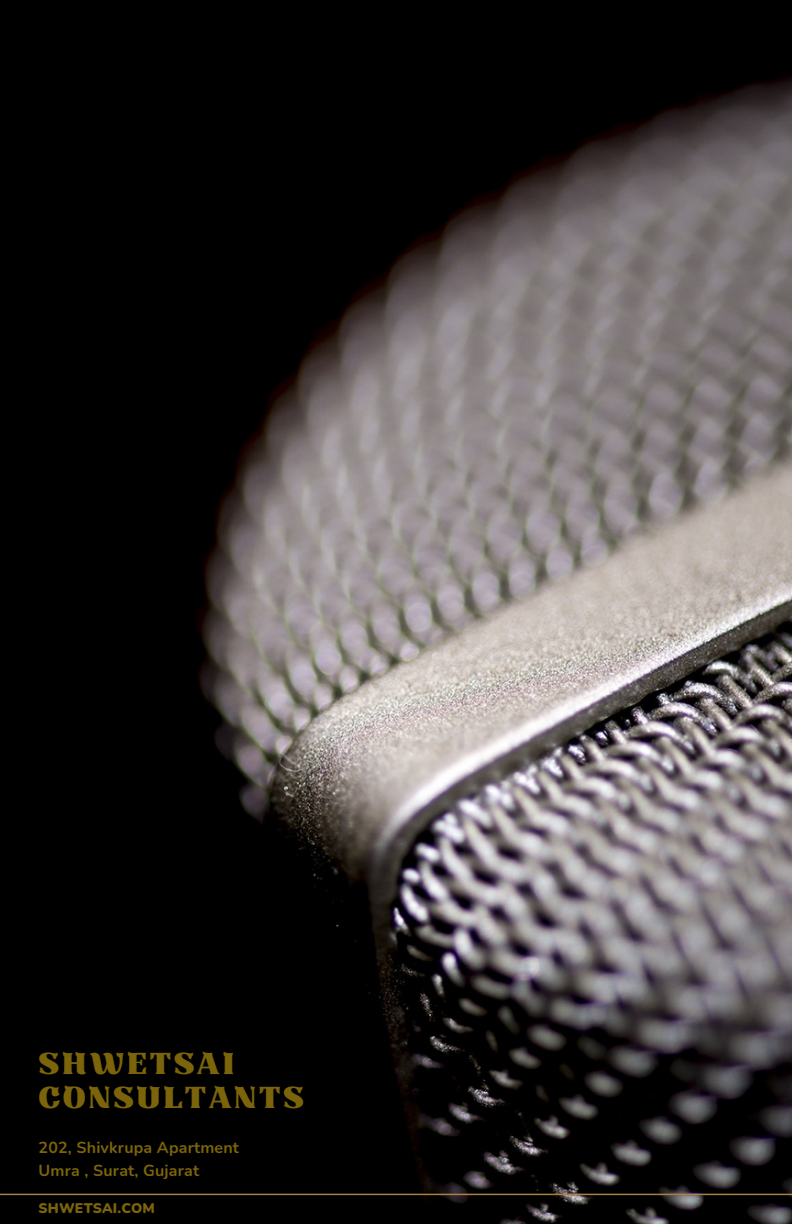
<style>
.page{position:relative;width:792px;height:1224px;background:#fff}
.page>*{position:absolute;margin:0;border:0;box-sizing:border-box;transform-origin:0 0}
.t1{font:30px/34.4px "Kaftus";letter-spacing:.07em;color:#7b640a}
.t2{font:700 16px "Nunito";letter-spacing:.01em;color:#7b640a}
.t3{font:900 14px "Nunito";letter-spacing:.01em;color:#7b640a}
</style>
<div class="page">
<img style="left:0;top:0;width:792px;height:1224px">
<hr style="left:0;top:1194px;width:792px;height:1px;background:#a68245">
<p class="t1" style="left:39px;top:1047px;width:267px">SHWETSAI<br>CONSULTANTS</p>
<p class="t2" style="left:39px;top:1137px;width:202px">202, Shivkrupa Apartment</p>
<p class="t2" style="left:39px;top:1160px;width:162px">Umra , Surat, Gujarat</p>
<p class="t3" style="left:39px;top:1199px;width:118px">SHWETSAI.COM</p>
</div>
